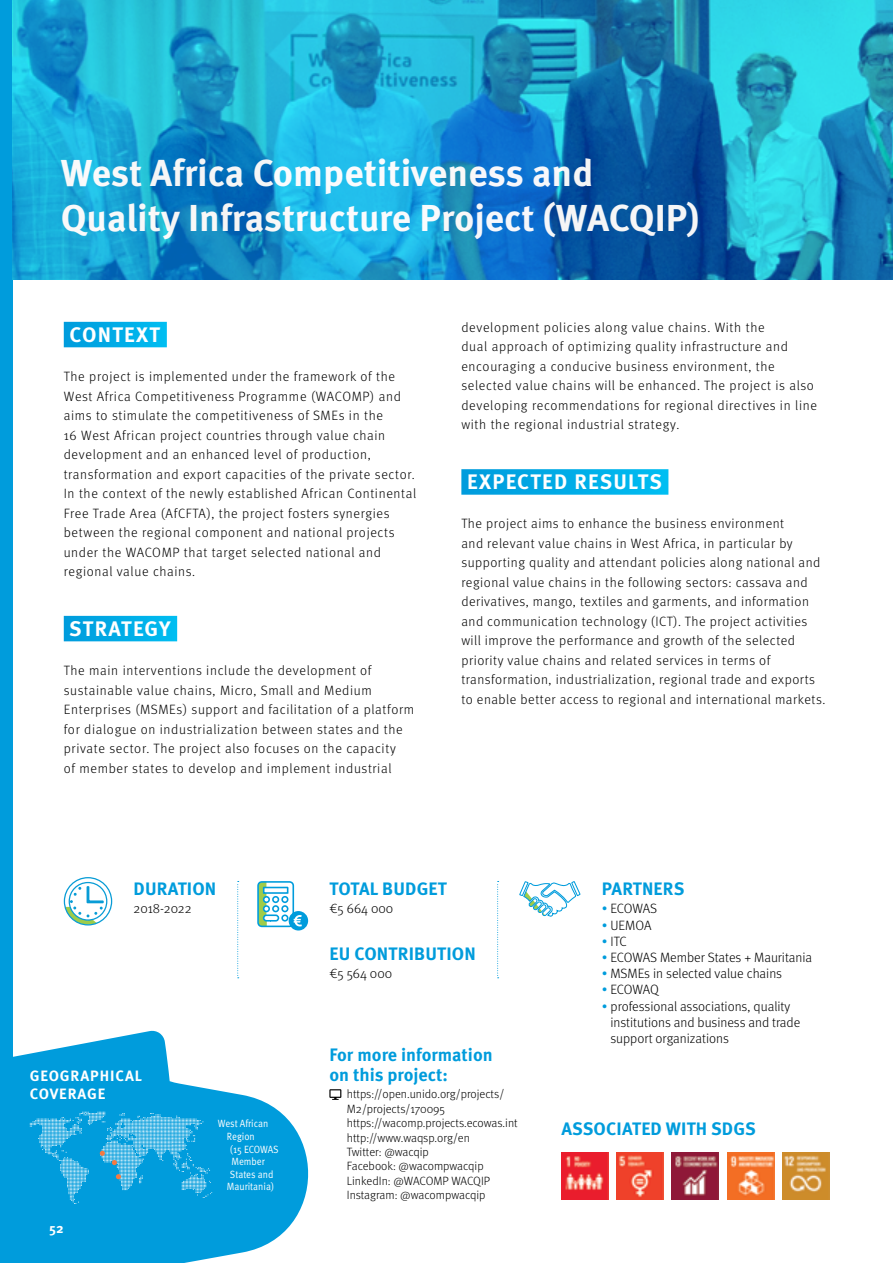
<style>
.page{position:relative;width:893px;height:1263px;background:#fff}
.page>*{position:absolute;margin:0;border:0;box-sizing:border-box;transform-origin:0 0}
.t1{font:700 37.5px/45px "Meta Pro";color:#fff}
.t2{font:700 21px "Meta Pro";letter-spacing:.06em;color:#fff}
.t3{font:700 18px/19.5px "Meta Pro";letter-spacing:.01em;color:#009cdc}
.t4{font:700 15px/18px "Meta Pro";letter-spacing:.06em;color:#fff}
.t5{font:300 13.5px/19.5px "Meta Pro";letter-spacing:.045em;color:#000}
.t6{font:300 13.5px/16.2px "Meta Pro";color:#000}
.t7{font:300 13.5px "Meta Pro";letter-spacing:-.005em;color:#000}
.t8{font:700 13.5px "Meta Pro";color:#fff}
.t9{font:300 12px/14.4px "Meta Pro";color:#000}
.t10{font:10.5px "Meta Pro Norm";color:#fff;scale:.9 1}
.s1{color:#009cdc}
</style>
<div class="page">
<div style="left:0;top:0;width:13px;height:1263px;background:#009cdc"></div>
<svg style="left:13px;top:1030px;width:296px;height:233px;fill:#009cdc"></svg>
<img style="left:561px;top:1152px;width:47px;height:47px">
<img style="left:672px;top:1152px;width:47px;height:47px">
<img style="left:727px;top:1152px;width:47px;height:47px">
<svg style="left:329px;top:1089px;width:12px;height:11px"></svg>
<div style="left:289px;top:911px;width:19px;height:19px;background:#009cdc;border-radius:50%"></div>
<svg style="left:257px;top:881px;width:45px;height:47px"></svg>
<svg style="left:519px;top:881px;width:62px;height:36px"></svg>
<svg style="left:237px;top:881px;width:2px;height:97px"></svg>
<svg style="left:497px;top:881px;width:2px;height:97px"></svg>
<svg style="left:63px;top:877px;width:50px;height:49px"></svg>
<div style="left:64px;top:322px;width:103px;height:25px;background:linear-gradient(to right,#009bdc,#00bdf1)"></div>
<div style="left:64px;top:616px;width:113px;height:25px;background:linear-gradient(to right,#009bdc,#00bdf1)"></div>
<div style="left:461px;top:469px;width:207px;height:26px;background:linear-gradient(to right,#009bdc,#00bdf1)"></div>
<img style="left:616px;top:1152px;width:47px;height:47px">
<img style="left:782px;top:1152px;width:47px;height:47px">
<svg style="left:30px;top:1112px;width:182px;height:92px"></svg>
<svg style="left:13px;top:0;width:48px;height:279px"></svg>
<img style="left:61px;top:0;width:832px;height:279px">
<h1 class="t1" style="left:61px;top:148px;width:640px">West Africa Competitiveness and<br>Quality Infrastructure Project (WACQIP)</h1>
<h2 class="t2" style="left:70px;top:318px;width:92px">CONTEXT</h2>
<p class="t5" style="left:64px;top:366px;width:354px">The project is implemented under the framework of the West Africa Competitiveness Programme (WACOMP) and aims to stimulate the competitiveness of SMEs in the<br>16 West African project countries through value chain development and an enhanced level of production, transformation and export capacities of the private sector.<br>In the context of the newly established African Continental Free Trade Area (AfCFTA), the project fosters synergies between the regional component and national projects under the WACOMP that target selected national and regional value chains.</p>
<h2 class="t2" style="left:69px;top:612px;width:103px">STRATEGY</h2>
<p class="t5" style="left:64px;top:660px;width:352px">The main interventions include the development of sustainable value chains, Micro, Small and Medium Enterprises (MSMEs) support and facilitation of a platform for dialogue on industrialization between states and the private sector. The project also focuses on the capacity<br>of member states to develop and implement industrial</p>
<p class="t5" style="left:461px;top:317px;width:357px">development policies along value chains. With the<br>dual approach of optimizing quality infrastructure and encouraging a conducive business environment, the selected value chains will be enhanced. The project is also developing recommendations for regional directives in line with the regional industrial strategy.</p>
<h2 class="t2" style="left:467px;top:466px;width:196px">EXPECTED RESULTS</h2>
<p class="t5" style="left:461px;top:513px;width:366px">The project aims to enhance the business environment<br>and relevant value chains in West Africa, in particular by supporting quality and attendant policies along national and regional value chains in the following sectors: cassava and derivatives, mango, textiles and garments, and information and communication technology (ICT). The project activities will improve the performance and growth of the selected priority value chains and related services in terms of transformation, industrialization, regional trade and exports to enable better access to regional and international markets.</p>
<h3 class="t3" style="left:134px;top:877px;width:84px">DURATION</h3>
<h3 class="t3" style="left:329px;top:877px;width:119px">TOTAL BUDGET</h3>
<p class="t6" style="left:133px;top:900px;width:60px">2018-2022</p>
<p class="t5" style="left:329px;top:898px;width:65px">€5 664 000</p>
<h3 class="t3" style="left:329px;top:942px;width:148px">EU CONTRIBUTION</h3>
<p class="t4" style="left:30px;top:1065px;width:114px">GEOGRAPHICAL<br>COVERAGE</p>
<p class="t8" style="left:49px;top:1217px;width:16px">52</p>
<p class="t10" style="left:218px;top:1116px;width:58px">West African</p>
<p class="t10" style="left:227px;top:1128px;width:33px">Region</p>
<p class="t10" style="left:230px;top:1141px;width:56px">(15 ECOWAS</p>
<p class="t10" style="left:231px;top:1153px;width:39px">Member</p>
<p class="t10" style="left:230px;top:1166px;width:50px">States and</p>
<p class="t10" style="left:227px;top:1179px;width:54px">Mauritania)</p>
<p class="t5" style="left:329px;top:963px;width:64px">€5 564 000</p>
<h3 class="t3" style="left:329px;top:1044px;width:165px">For more information on this project:</h3>
<p class="t9" style="left:347px;top:1086px;width:172px">https://open.unido.org/projects/<br>M2/projects/170095 https://wacomp.projects.ecowas.int http://www.waqsp.org/en<br>Twitter: @wacqip<br>Facebook: @wacompwacqip<br>LinkedIn: @WACOMP WACQIP<br>Instagram: @wacompwacqip</p>
<h3 class="t3" style="left:602px;top:877px;width:84px">PARTNERS</h3>
<p class="t5" style="left:602px;top:898px;width:57px"><span class="s1">•</span> ECOWAS</p>
<p class="t5" style="left:602px;top:914px;width:51px"><span class="s1">•</span> UEMOA</p>
<p class="t5" style="left:602px;top:931px;width:27px"><span class="s1">•</span> ITC</p>
<p class="t7" style="left:602px;top:947px;width:212px"><span class="s1">•</span> ECOWAS Member States + Mauritania</p>
<p class="t6" style="left:602px;top:965px;width:182px"><span class="s1">•</span> MSMEs in selected value chains</p>
<p class="t5" style="left:602px;top:979px;width:59px"><span class="s1">•</span> ECOWAQ</p>
<p class="t6" style="left:610px;top:997px;width:191px;text-indent:-9px"><span class="s1">•</span> professional associations, quality institutions and business and trade support organizations</p>
<h3 class="t3" style="left:561px;top:1118px;width:196px">ASSOCIATED WITH SDGS</h3>
</div>
